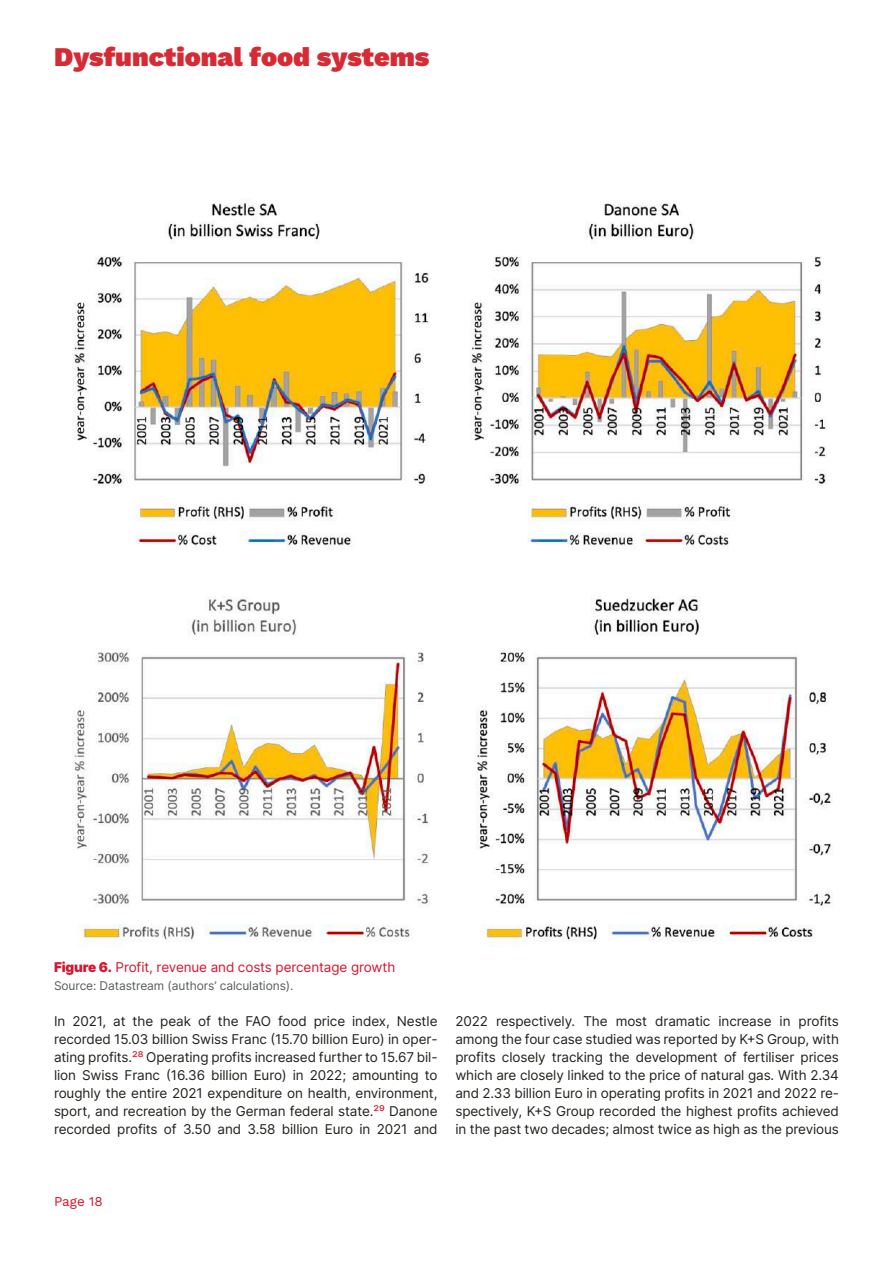
<style>
.page{position:relative;width:893px;height:1263px;background:#fff}
.page>*{position:absolute;margin:0;border:0;box-sizing:border-box;transform-origin:0 0}
.t1{font:900 27px "Work Sans";color:#d62b34}
.t2{font:13.5px/18px "Inter";letter-spacing:-.01em;color:#1f221c;text-align:justify}
.t3{font:13.5px "Inter";letter-spacing:-.01em;color:#d7152e}
.t4{font:13.5px "Work Sans";color:#d7152e}
.t5{font:12px "Inter";letter-spacing:-.01em;color:#575d5b}
.s1{font-weight:900}
.s2{color:#d7152e}
</style>
<div class="page">
<img style="left:72px;top:202px;width:761px;height:744px">
<h1 class="t1" style="left:54px;top:41px;width:377px">Dysfunctional food systems</h1>
<p class="t3" style="left:54px;top:959px;width:343px"><span class="s1">Figure 6.</span> Profit, revenue and costs percentage growth</p>
<p class="t5" style="left:54px;top:978px;width:241px">Source: Datastream (authors’ calculations).</p>
<p class="t2" style="left:54px;top:1012px;width:385px">In 2021, at the peak of the FAO food price index, Nestle recorded 15.03 billion Swiss Franc (15.70 billion Euro) in oper&shy;ating profits.<span class="s2">²⁸</span> Operating profits increased further to 15.67 bil&shy;lion Swiss Franc (16.36 billion Euro) in 2022; amounting to roughly the entire 2021 expenditure on health, environment, sport, and recreation by the German federal state.<span class="s2">²⁹</span> Danone recorded profits of 3.50 and 3.58 billion Euro in 2021 and</p>
<p class="t2" style="left:455px;top:1012px;width:385px">2022 respectively. The most dramatic increase in profits among the four case studied was reported by K+S Group, with profits closely tracking the development of fertiliser prices which are closely linked to the price of natural gas. With 2.34 and 2.33 billion Euro in operating profits in 2021 and 2022 re&shy;spectively, K+S Group recorded the highest profits achieved in the past two decades; almost twice as high as the previous</p>
<p class="t4" style="left:54px;top:1193px;width:50px">Page 18</p>
</div>
